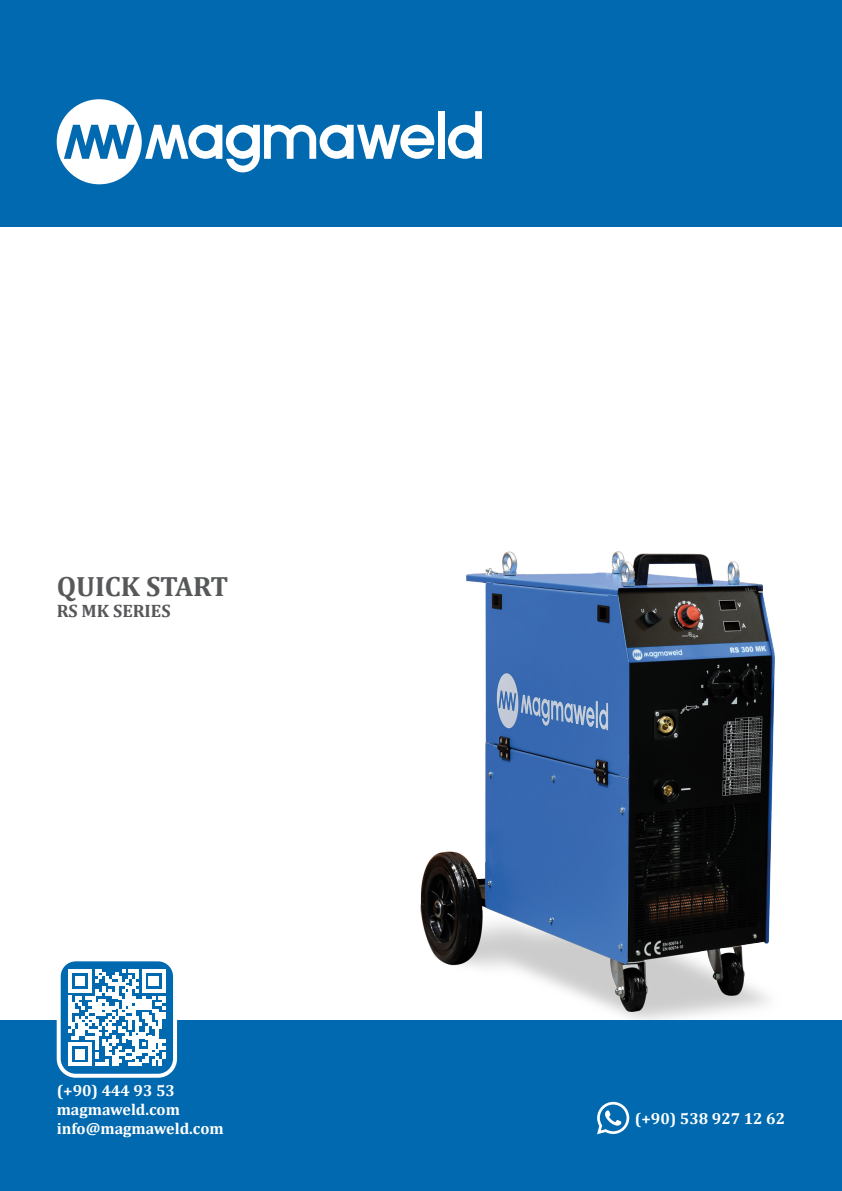
<style>
.page{position:relative;width:842px;height:1191px;background:#fff}
.page>*{position:absolute;margin:0;border:0;box-sizing:border-box;transform-origin:0 0}
.t1{font:700 28px "Cambria";color:#57585a}
.t2{font:700 18px "Cambria";color:#57585a}
.t3{font:700 16px "Cambria";color:#fff}
</style>
<div class="page">
<img style="left:420px;top:551px;width:355px;height:469px">
<div style="left:0;top:0;width:842px;height:227px;background:#0169af"></div>
<div style="left:0;top:1020px;width:842px;height:171px;background:#0169af"></div>
<div style="left:438px;top:111px;width:6px;height:48px;background:#fff"></div>
<svg style="left:448px;top:111px;width:34px;height:48px"></svg>
<svg style="left:57px;top:99px;width:377px;height:85px"></svg>
<svg style="left:597px;top:1101px;width:32px;height:33px"></svg>
<div style="left:59px;top:959px;width:116px;height:116px;background:#0169b0;border-radius:17px"></div>
<div style="left:57px;top:957px;width:120px;height:120px;border:4px solid #fff;border-radius:17px"></div>
<svg style="left:68px;top:969px;width:97px;height:97px"></svg>
<p class="t1" style="left:57px;top:566px;width:173px">QUICK START</p>
<p class="t2" style="left:57px;top:598px;width:115px">RS MK SERIES</p>
<p class="t3" style="left:57px;top:1079px;width:120px">(+90) 444 93 53</p>
<p class="t3" style="left:57px;top:1098px;width:125px">magmaweld.com</p>
<p class="t3" style="left:57px;top:1117px;width:169px">info@magmaweld.com</p>
<p class="t3" style="left:635px;top:1107px;width:152px">(+90) 538 927 12 62</p>
</div>
